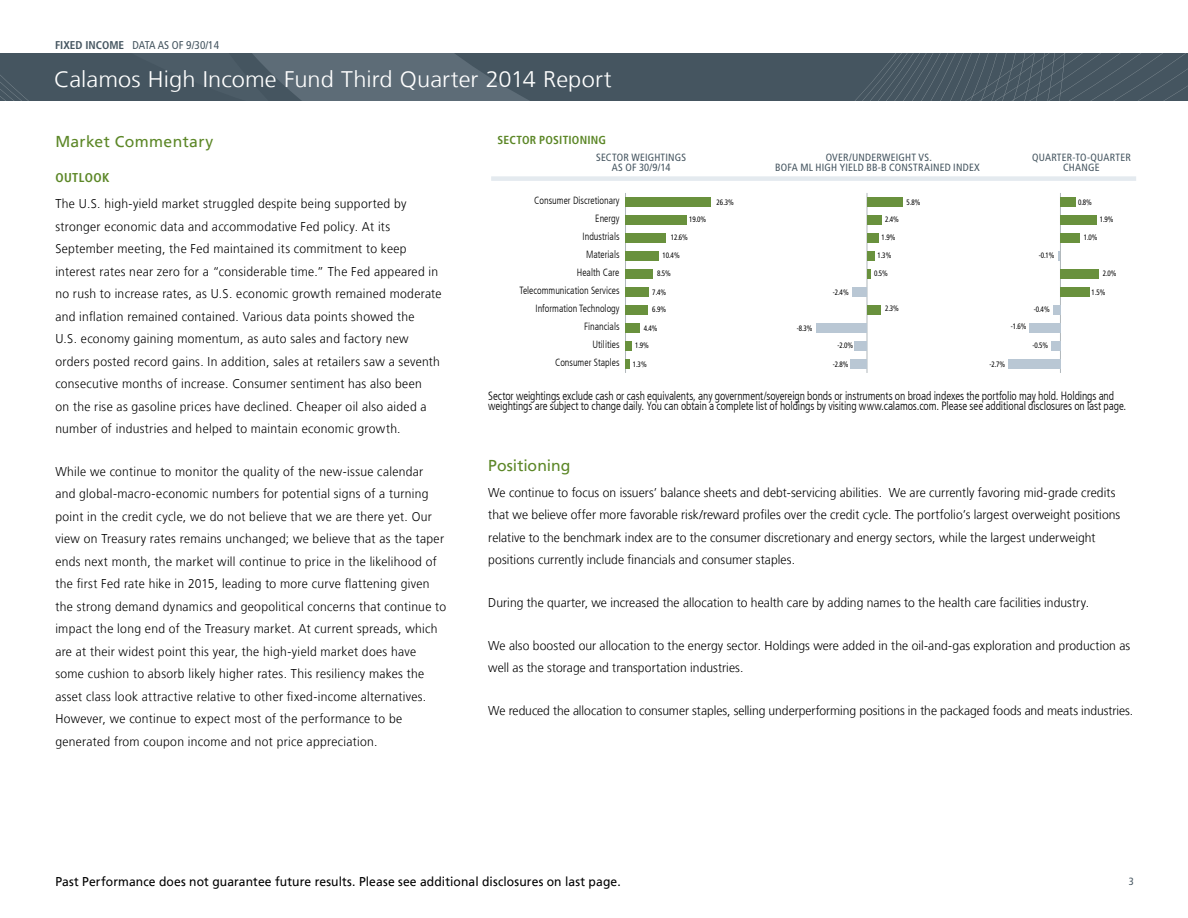
<style>
.page{position:relative;width:1188px;height:918px;background:#fff}
.page>*{position:absolute;margin:0;border:0;box-sizing:border-box;transform-origin:0 0}
.t1{font:300 22.5px "Frutiger LT";color:#fff;scale:1.05 1}
.Subhead_576{font:15.75px "Frutiger LT";letter-spacing:.02em;color:#5c8727}
.Subhead_576-2{font:15.75px "Frutiger LT";color:#5c8727}
.Body{font:300 12.75px/22.5px "Frutiger LT";letter-spacing:.02em;color:#000;scale:.95 1}
.Body-2{font:300 12.75px "Frutiger LT";letter-spacing:-.005em;color:#000;scale:.95 1}
.t2{font:12.75px "Frutiger LT";letter-spacing:.01em;color:#000;scale:.95 1}
.Sidebar__Subhead_576{font:700 condensed 12.75px "Frutiger LT";letter-spacing:.035em;color:#5c8727}
.Hedge{font:300 condensed 12px/10.5px "Frutiger LT";letter-spacing:-.01em;color:#000;scale:.95 1}
.Head__table_285{font:700 condensed 11.7px "Frutiger LT";letter-spacing:.02em;color:#5c8727}
.t3{font:condensed 11.25px "Frutiger LT";color:#455560}
.t4{font:300 condensed 10.5px "Frutiger LT";color:#000;scale:.95 1}
.Headings__Weighting{font:condensed 10.5px "Frutiger LT";letter-spacing:.02em;color:#455560}
.t5{font:condensed 7.8px "Frutiger LT";color:#000;scale:.9 1}
.s1{font-weight:700}
</style>
<div class="page">
<svg style="left:0;top:54px;width:1188px;height:47px;background:#4a5a65"></svg>
<div style="left:491px;top:176px;width:645px;height:5px;background:#e4eaef"></div>
<hr style="left:625px;top:193px;width:1px;height:180px;background:#b0b7bb">
<div style="left:626px;top:197px;width:85px;height:10px;background:#69913d"></div>
<div style="left:626px;top:215px;width:61px;height:10px;background:#69913d"></div>
<div style="left:626px;top:233px;width:40px;height:10px;background:#69913d"></div>
<div style="left:626px;top:251px;width:33px;height:10px;background:#69913d"></div>
<div style="left:626px;top:269px;width:27px;height:10px;background:#69913d"></div>
<div style="left:626px;top:287px;width:23px;height:10px;background:#69913d"></div>
<div style="left:626px;top:305px;width:22px;height:10px;background:#69913d"></div>
<div style="left:626px;top:323px;width:14px;height:10px;background:#69913d"></div>
<div style="left:626px;top:341px;width:6px;height:10px;background:#69913d"></div>
<hr style="left:626px;top:359px;width:4px;height:10px;background:#69913d">
<hr style="left:867px;top:193px;width:1px;height:180px;background:#b0b7bb">
<div style="left:867px;top:197px;width:35px;height:10px;background:#69913d"></div>
<div style="left:867px;top:215px;width:15px;height:10px;background:#69913d"></div>
<div style="left:867px;top:233px;width:12px;height:10px;background:#69913d"></div>
<div style="left:867px;top:251px;width:8px;height:10px;background:#69913d"></div>
<svg style="left:867px;top:269px;width:3px;height:10px"></svg>
<div style="left:852px;top:287px;width:15px;height:10px;background:#b9c7d4"></div>
<div style="left:867px;top:305px;width:14px;height:10px;background:#69913d"></div>
<div style="left:817px;top:323px;width:50px;height:10px;background:#b9c7d4"></div>
<div style="left:855px;top:341px;width:12px;height:10px;background:#b9c7d4"></div>
<div style="left:850px;top:359px;width:17px;height:10px;background:#b9c7d4"></div>
<hr style="left:1060px;top:193px;width:1px;height:180px;background:#b0b7bb">
<div style="left:1060px;top:197px;width:16px;height:10px;background:#69913d"></div>
<div style="left:1060px;top:215px;width:37px;height:10px;background:#69913d"></div>
<div style="left:1060px;top:233px;width:20px;height:10px;background:#69913d"></div>
<div style="left:1060px;top:269px;width:39px;height:10px;background:#69913d"></div>
<div style="left:1060px;top:287px;width:30px;height:10px;background:#69913d"></div>
<div style="left:1053px;top:305px;width:7px;height:10px;background:#b9c7d4"></div>
<div style="left:1029px;top:323px;width:31px;height:10px;background:#b9c7d4"></div>
<div style="left:1051px;top:341px;width:9px;height:10px;background:#b9c7d4"></div>
<div style="left:1008px;top:359px;width:52px;height:10px;background:#b9c7d4"></div>
<p class="t3" style="left:55px;top:39px;width:166px"><span class="s1">FIXED INCOME</span> DATA AS OF 9/30/14</p>
<h1 class="t1" style="left:54px;top:66px;width:533px">Calamos High Income Fund Third Quarter 2014 Report</h1>
<p class="Subhead_576" style="left:55px;top:132px;width:159px">Market Commentary</p>
<p class="Sidebar__Subhead_576" style="left:55px;top:170px;width:56px">OUTLOOK</p>
<p class="Body" style="left:55px;top:193px;width:408px">The U.S. high-yield market struggled despite being supported by stronger economic data and accommodative Fed policy. At its September meeting, the Fed maintained its commitment to keep interest rates near zero for a “considerable time.” The Fed appeared in no rush to increase rates, as U.S. economic growth remained moderate and inflation remained contained. Various data points showed the<br>U.S. economy gaining momentum, as auto sales and factory new orders posted record gains. In addition, sales at retailers saw a seventh consecutive months of increase. Consumer sentiment has also been<br>on the rise as gasoline prices have declined. Cheaper oil also aided a number of industries and helped to maintain economic growth.</p>
<p class="Body" style="left:55px;top:460px;width:413px">While we continue to monitor the quality of the new-issue calendar and global-macro-economic numbers for potential signs of a turning point in the credit cycle, we do not believe that we are there yet. Our view on Treasury rates remains unchanged; we believe that as the taper ends next month, the market will continue to price in the likelihood of the first Fed rate hike in 2015, leading to more curve flattening given the strong demand dynamics and geopolitical concerns that continue to impact the long end of the Treasury market. At current spreads, which are at their widest point this year, the high-yield market does have some cushion to absorb likely higher rates. This resiliency makes the asset class look attractive relative to other fixed-income alternatives.<br>However, we continue to expect most of the performance to be generated from coupon income and not price appreciation.</p>
<p class="Head__table_285" style="left:498px;top:133px;width:110px">SECTOR POSITIONING</p>
<p class="Headings__Weighting" style="left:596px;top:151px;width:91px">SECTOR WEIGHTINGS</p>
<p class="Headings__Weighting" style="left:826px;top:151px;width:108px">OVER/UNDERWEIGHT VS.</p>
<p class="Headings__Weighting" style="left:1032px;top:151px;width:100px">QUARTER-TO-QUARTER</p>
<p class="Headings__Weighting" style="left:612px;top:161px;width:60px">AS OF 30/9/14</p>
<p class="Headings__Weighting" style="left:775px;top:161px;width:206px">BOFA ML HIGH YIELD BB-B CONSTRAINED INDEX</p>
<p class="Headings__Weighting" style="left:1063px;top:161px;width:38px">CHANGE</p>
<p class="t4" style="left:534px;top:194px;width:91px">Consumer Discretionary</p>
<p class="t5" style="left:717px;top:197px;width:21px">26.3%</p>
<p class="t5" style="left:907px;top:197px;width:17px">5.8%</p>
<p class="t5" style="left:1078px;top:197px;width:17px">0.8%</p>
<p class="t5" style="left:689px;top:215px;width:21px">19.0%</p>
<p class="t5" style="left:885px;top:215px;width:17px">2.4%</p>
<p class="t5" style="left:1100px;top:215px;width:17px">1.9%</p>
<p class="t5" style="left:671px;top:233px;width:21px">12.6%</p>
<p class="t5" style="left:882px;top:233px;width:17px">1.9%</p>
<p class="t5" style="left:1084px;top:233px;width:17px">1.0%</p>
<p class="t5" style="left:663px;top:251px;width:21px">10.4%</p>
<p class="t5" style="left:878px;top:251px;width:17px">1.3%</p>
<p class="t5" style="left:1039px;top:251px;width:19px">-0.1%</p>
<p class="t5" style="left:657px;top:269px;width:17px">8.5%</p>
<p class="t5" style="left:874px;top:269px;width:17px">0.5%</p>
<p class="t5" style="left:1103px;top:269px;width:17px">2.0%</p>
<p class="t5" style="left:652px;top:287px;width:17px">7.4%</p>
<p class="t5" style="left:833px;top:287px;width:19px">-2.4%</p>
<p class="t5" style="left:1092px;top:287px;width:17px">1.5%</p>
<p class="t5" style="left:652px;top:305px;width:17px">6.9%</p>
<p class="t5" style="left:885px;top:304px;width:17px">2.3%</p>
<p class="t5" style="left:1034px;top:305px;width:19px">-0.4%</p>
<p class="t5" style="left:644px;top:324px;width:17px">4.4%</p>
<p class="t5" style="left:797px;top:324px;width:19px">-8.3%</p>
<p class="t5" style="left:1011px;top:322px;width:19px">-1.6%</p>
<p class="t5" style="left:635px;top:341px;width:17px">1.9%</p>
<p class="t5" style="left:837px;top:341px;width:19px">-2.0%</p>
<p class="t5" style="left:1032px;top:341px;width:19px">-0.5%</p>
<p class="t5" style="left:633px;top:360px;width:17px">1.3%</p>
<p class="t5" style="left:833px;top:360px;width:19px">-2.8%</p>
<p class="t5" style="left:990px;top:360px;width:19px">-2.7%</p>
<p class="t4" style="left:595px;top:212px;width:27px">Energy</p>
<p class="t4" style="left:583px;top:230px;width:40px">Industrials</p>
<p class="t4" style="left:586px;top:248px;width:37px">Materials</p>
<p class="t4" style="left:577px;top:266px;width:46px">Health Care</p>
<p class="t4" style="left:519px;top:284px;width:107px">Telecommunication Services</p>
<p class="t4" style="left:536px;top:302px;width:90px">Information Technology</p>
<p class="t4" style="left:584px;top:320px;width:39px">Financials</p>
<p class="t4" style="left:593px;top:338px;width:30px">Utilities</p>
<p class="t4" style="left:555px;top:356px;width:69px">Consumer Staples</p>
<p class="Hedge" style="left:488px;top:391px;width:673px">Sector weightings exclude cash or cash equivalents, any government/sovereign bonds or instruments on broad indexes the portfolio may hold. Holdings and weightings are subject to change daily. You can obtain a complete list of holdings by visiting www.calamos.com. Please see additional disclosures on last page.</p>
<p class="Subhead_576-2" style="left:488px;top:456px;width:84px">Positioning</p>
<p class="Body" style="left:488px;top:481px;width:667px">We continue to focus on issuers’ balance sheets and debt-servicing abilities. We are currently favoring mid-grade credits that we believe offer more favorable risk/reward profiles over the credit cycle. The portfolio’s largest overweight positions relative to the benchmark index are to the consumer discretionary and energy sectors, while the largest underweight positions currently include financials and consumer staples.</p>
<p class="Body" style="left:488px;top:591px;width:634px">During the quarter, we increased the allocation to health care by adding names to the health care facilities industry.</p>
<p class="Body" style="left:488px;top:634px;width:677px">We also boosted our allocation to the energy sector. Holdings were added in the oil-and-gas exploration and production as well as the storage and transportation industries.</p>
<p class="Body-2" style="left:488px;top:703px;width:680px">We reduced the allocation to consumer staples, selling underperforming positions in the packaged foods and meats industries.</p>
<p class="t2" style="left:55px;top:874px;width:597px">Past Performance does not guarantee future results. Please see additional disclosures on last page.</p>
<p class="Headings__Weighting" style="left:1129px;top:876px;width:7px">3</p>
</div>
